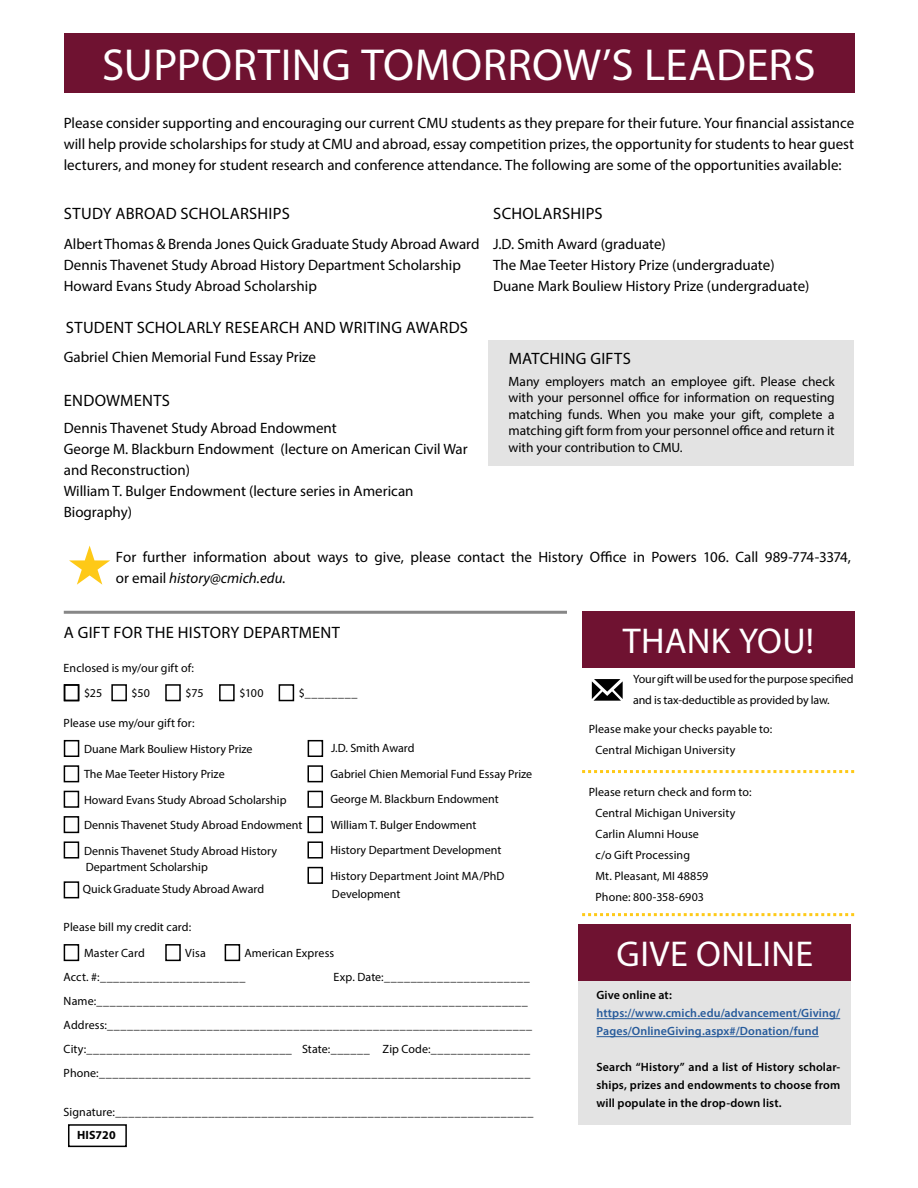
<style>
.page{position:relative;width:918px;height:1188px;background:#fff}
.page>*{position:absolute;margin:0;border:0;box-sizing:border-box;transform-origin:0 0}
.t1{font:45px "Myriad Pro";letter-spacing:.01em;color:#fff}
.t2{font:36px "Myriad Pro";letter-spacing:.01em;color:#fff}
.t3{font:16.5px "Myriad Pro";letter-spacing:.02em;color:#000}
.t4{font:15px/21px "Myriad Pro";color:#000}
.t5{font:13.5px/16.5px "Myriad Pro";color:#000;text-align:justify}
.t6{font:12px/25.5px "Myriad Pro";color:#000}
.t7{font:600 12px/18px "Myriad Pro";letter-spacing:.01em;color:#000;text-align:justify}
.t8{font:600 12px/18px "Myriad Pro";letter-spacing:.01em;color:#275b9b}
.t9{font:700 12px "Myriad Pro";letter-spacing:.01em;color:#000}
.s1{font-style:italic}
</style>
<div class="page">
<div style="left:579px;top:981px;width:272px;height:143px;background:#e3e3e3"></div>
<div style="left:488px;top:340px;width:366px;height:126px;background:#e3e3e3"></div>
<div style="left:582px;top:611px;width:272px;height:57px;background:#6f1231"></div>
<hr style="left:596px;top:1018px;width:244px;height:1px;background:#275b9b">
<hr style="left:596px;top:1036px;width:223px;height:1px;background:#275b9b">
<div style="left:579px;top:924px;width:272px;height:57px;background:#6f1231"></div>
<div style="left:64px;top:33px;width:790px;height:60px;background:#6f1231"></div>
<hr style="left:64px;top:611px;width:503px;height:3px;background:#878787">
<svg style="left:582px;top:770px;width:272px;height:3px"></svg>
<svg style="left:582px;top:913px;width:272px;height:3px"></svg>
<div style="left:68px;top:1124px;width:59px;height:23px;border:2px solid #000"></div>
<div style="left:64px;top:684px;width:15px;height:17px;border:2px solid #000"></div>
<div style="left:64px;top:740px;width:15px;height:17px;border:2px solid #000"></div>
<div style="left:308px;top:740px;width:15px;height:17px;border:2px solid #000"></div>
<div style="left:64px;top:765px;width:15px;height:17px;border:2px solid #000"></div>
<div style="left:64px;top:791px;width:15px;height:17px;border:2px solid #000"></div>
<div style="left:64px;top:816px;width:15px;height:17px;border:2px solid #000"></div>
<div style="left:64px;top:841px;width:15px;height:18px;border:2px solid #000"></div>
<div style="left:307px;top:765px;width:16px;height:17px;border:2px solid #000"></div>
<div style="left:307px;top:791px;width:16px;height:17px;border:2px solid #000"></div>
<div style="left:307px;top:816px;width:16px;height:17px;border:2px solid #000"></div>
<div style="left:307px;top:841px;width:16px;height:18px;border:2px solid #000"></div>
<div style="left:307px;top:867px;width:16px;height:17px;border:2px solid #000"></div>
<div style="left:111px;top:684px;width:16px;height:17px;border:2px solid #000"></div>
<div style="left:165px;top:684px;width:16px;height:17px;border:2px solid #000"></div>
<div style="left:219px;top:684px;width:16px;height:17px;border:2px solid #000"></div>
<div style="left:279px;top:684px;width:15px;height:17px;border:2px solid #000"></div>
<div style="left:225px;top:944px;width:15px;height:17px;border:2px solid #000"></div>
<div style="left:165px;top:944px;width:16px;height:17px;border:2px solid #000"></div>
<div style="left:64px;top:944px;width:15px;height:17px;border:2px solid #000"></div>
<div style="left:64px;top:881px;width:15px;height:17px;border:2px solid #000"></div>
<svg style="left:592px;top:679px;width:31px;height:22px"></svg>
<svg style="left:69px;top:546px;width:41px;height:39px"></svg>
<h1 class="t1" style="left:102px;top:37px;width:715px">SUPPORTING TOMORROW’S LEADERS</h1>
<p class="t4" style="left:64px;top:113px;width:792px;text-align:justify">Please consider supporting and encouraging our current CMU students as they prepare for their future. Your financial assistance will help provide scholarships for study at CMU and abroad, essay competition prizes, the opportunity for students to hear guest lecturers, and money for student research and conference attendance. The following are some of the opportunities available:</p>
<h3 class="t3" style="left:64px;top:203px;width:228px">STUDY ABROAD SCHOLARSHIPS</h3>
<p class="t4" style="left:64px;top:234px;width:417px">Albert Thomas &amp; Brenda Jones Quick Graduate Study Abroad Award<br>Dennis Thavenet Study Abroad History Department Scholarship<br>Howard Evans Study Abroad Scholarship</p>
<h3 class="t3" style="left:66px;top:317px;width:404px">STUDENT SCHOLARLY RESEARCH AND WRITING AWARDS</h3>
<p class="t4" style="left:64px;top:346px;width:254px">Gabriel Chien Memorial Fund Essay Prize</p>
<h3 class="t3" style="left:64px;top:390px;width:108px">ENDOWMENTS</h3>
<p class="t4" style="left:64px;top:418px;width:405px">Dennis Thavenet Study Abroad Endowment<br>George M. Blackburn Endowment (lecture on American Civil War and Reconstruction)<br>William T. Bulger Endowment (lecture series in American Biography)</p>
<h3 class="t3" style="left:493px;top:203px;width:111px">SCHOLARSHIPS</h3>
<p class="t4" style="left:493px;top:234px;width:318px">J.D. Smith Award (graduate)<br>The Mae Teeter History Prize (undergraduate)<br>Duane Mark Bouliew History Prize (undergraduate)</p>
<h3 class="t3" style="left:509px;top:349px;width:124px">MATCHING GIFTS</h3>
<p class="t5" style="left:509px;top:373px;width:328px">Many employers match an employee gift. Please check with your personnel office for information on requesting matching funds. When you make your gift, complete a matching gift form from your personnel office and return it with your contribution to CMU.</p>
<p class="t4" style="left:116px;top:546px;width:737px">For further information about ways to give, please contact the History Office in Powers 106. Call 989-774-3374, or email <span class="s1">history@cmich.edu</span>.</p>
<h3 class="t3" style="left:64px;top:622px;width:278px">A GIFT FOR THE HISTORY DEPARTMENT</h3>
<p class="t6" style="left:84px;top:655px;width:111px;text-indent:-20px">Enclosed is my/our gift of: $25</p>
<p class="t6" style="left:132px;top:680px;width:20px">$50</p>
<p class="t6" style="left:186px;top:680px;width:19px">$75</p>
<p class="t6" style="left:240px;top:680px;width:25px">$100</p>
<p class="t6" style="left:299px;top:680px;width:60px">$________</p>
<p class="t6" style="left:84px;top:710px;width:220px;text-indent:-20px">Please use my/our gift for:<br>Duane Mark Bouliew History Prize<br>The Mae Teeter History Prize<br>Howard Evans Study Abroad Scholarship Dennis Thavenet Study Abroad Endowment Dennis Thavenet Study Abroad History</p>
<p class="t6" style="left:86px;top:854px;width:124px">Department Scholarship</p>
<p class="t6" style="left:330px;top:735px;width:203px">J.D. Smith Award<br>Gabriel Chien Memorial Fund Essay Prize<br>George M. Blackburn Endowment<br>William T. Bulger Endowment<br>History Department Development<br>History Department Joint MA/PhD</p>
<p class="t6" style="left:332px;top:881px;width:70px">Development</p>
<p class="t6" style="left:83px;top:877px;width:183px">Quick Graduate Study Abroad Award</p>
<p class="t6" style="left:84px;top:914px;width:109px;text-indent:-20px">Please bill my credit card:<br>Master Card</p>
<p class="t6" style="left:64px;top:941px;width:272px;line-height:24px;text-indent:181px">American Express<br>Acct. #:______________________</p>
<p class="t6" style="left:185px;top:940px;width:22px">Visa</p>
<p class="t6" style="left:64px;top:965px;width:470px;line-height:24px;text-indent:270px">Exp. Date:______________________ Name:_________________________________________________________________ Address:________________________________________________________________ City:_______________________________ State:______ Zip Code:_______________ Phone:_________________________________________________________________</p>
<p class="t6" style="left:64px;top:1099px;width:471px">Signature:_______________________________________________________________</p>
<p class="t9" style="left:77px;top:1127px;width:40px">HIS720</p>
<h2 class="t2" style="left:623px;top:618px;width:193px">THANK YOU!</h2>
<p class="t6" style="left:633px;top:669px;width:222px;line-height:21px">Your gift will be used for the purpose specified and is tax-deductible as provided by law.</p>
<p class="t6" style="left:596px;top:718px;width:178px;line-height:21px;text-indent:-7px">Please make your checks payable to:<br>Central Michigan University</p>
<p class="t6" style="left:596px;top:781px;width:158px;line-height:21px;text-indent:-7px">Please return check and form to:<br>Central Michigan University<br>Carlin Alumni House<br>c/o Gift Processing<br>Mt. Pleasant, MI 48859<br>Phone: 800-358-6903</p>
<h2 class="t2" style="left:617px;top:932px;width:198px">GIVE ONLINE</h2>
<p class="t7" style="left:596px;top:986px;width:77px">Give online at:</p>
<p class="t8" style="left:596px;top:1004px;width:245px">https://www.cmich.edu/advancement/Giving/<br>Pages/OnlineGiving.aspx#/Donation/fund</p>
<p class="t7" style="left:596px;top:1058px;width:245px">Search “History” and a list of History scholar&shy;ships, prizes and endowments to choose from will populate in the drop-down list.</p>
</div>
